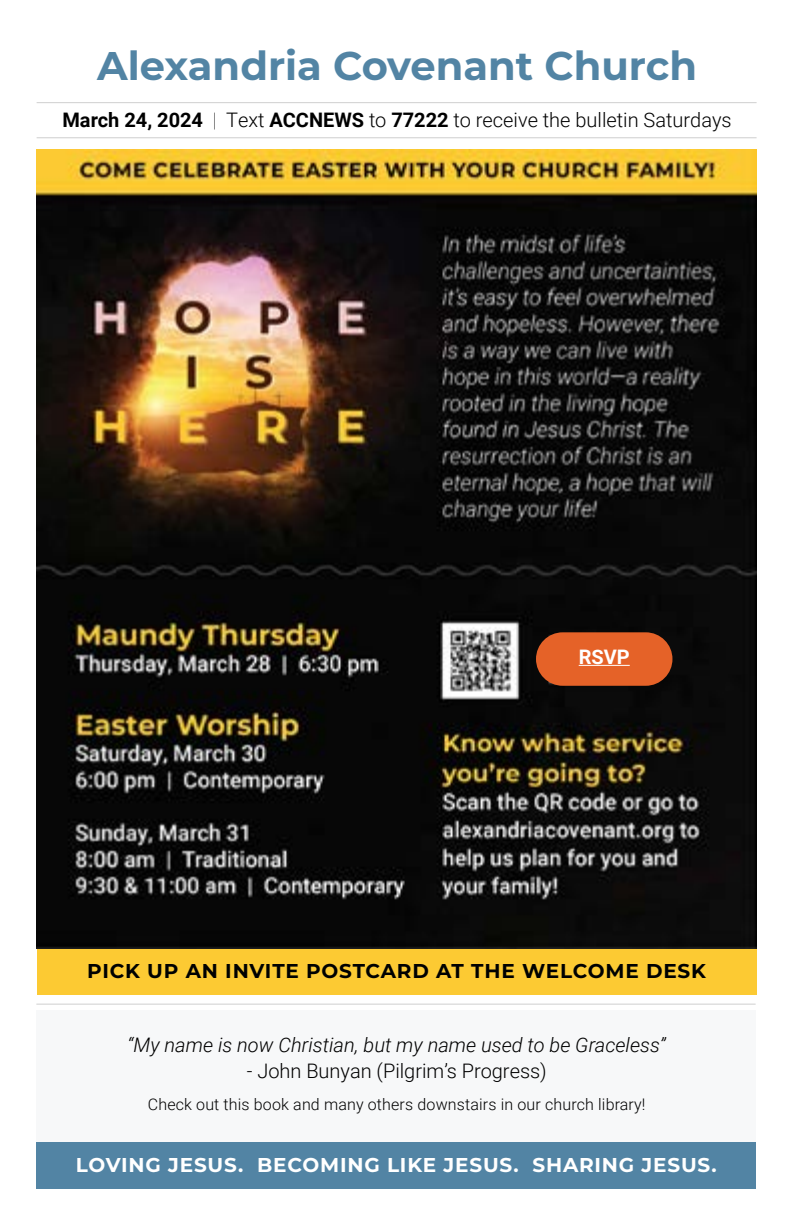
<style>
.page{position:relative;width:792px;height:1224px;background:#fff}
.page>*{position:absolute;margin:0;border:0;box-sizing:border-box;transform-origin:0 0}
.t1{font:700 40px "Montserrat";color:#5284a4}
.t2{font:700 24.8px "Roboto";color:#fff}
.t3{font:300 20px "Roboto";color:#000}
.t4{font:italic 300 20px "Roboto";color:#000}
.t5{font:700 20px "Montserrat";letter-spacing:.04em;color:#fff}
.t6{font:700 20px "Montserrat";letter-spacing:.04em;color:#000101}
.t7{font:700 20px "Roboto";color:#fff}
.t8{font:300 16px "Roboto";letter-spacing:.01em;color:#000}
.s1{font-weight:700}
.s2{font-weight:100}
</style>
<div class="page">
<div style="left:36px;top:1142px;width:720px;height:46px;background:#5284a4"></div>
<hr style="left:37px;top:102px;width:720px;height:1px;background:#000">
<hr style="left:37px;top:137px;width:720px;height:1px;background:#000">
<div style="left:36px;top:1010px;width:720px;height:131px;background:#f7f8f9"></div>
<hr style="left:36px;top:1004px;width:720px;height:1px;background:#000">
<div style="left:37px;top:949px;width:720px;height:46px;background:#fcca33"></div>
<img style="left:37px;top:149px;width:720px;height:800px">
<div style="left:536px;top:632px;width:136px;height:54px;background:#e56228;border-radius:27px"></div>
<hr style="left:579px;top:665px;width:51px;height:1px;background:#fff">
<h1 class="t1" style="left:97px;top:37px;width:601px">Alexandria Covenant Church</h1>
<p class="t3" style="left:62px;top:106px;width:671px"><span class="s1">March 24, 2024</span> <span class="s2">|</span> Text <span class="s1">ACCNEWS</span> to <span class="s1">77222</span> to receive the bulletin Saturdays</p>
<p class="t7" style="left:579px;top:643px;width:53px">RSVP</p>
<p class="t2" style="left:548px;top:643px;width:65px">RSVP</p>
<p class="t6" style="left:87px;top:956px;width:620px">PICK UP AN INVITE POSTCARD AT THE WELCOME DESK</p>
<p class="t4" style="left:128px;top:1031px;width:540px">“My name is now Christian, but my name used to be Graceless”</p>
<p class="t3" style="left:247px;top:1057px;width:302px">- John Bunyan (Pilgrim’s Progress)</p>
<p class="t8" style="left:148px;top:1093px;width:499px">Check out this book and many others downstairs in our church library!</p>
<p class="t5" style="left:76px;top:1150px;width:642px">LOVING JESUS. BECOMING LIKE JESUS. SHARING JESUS.</p>
</div>
